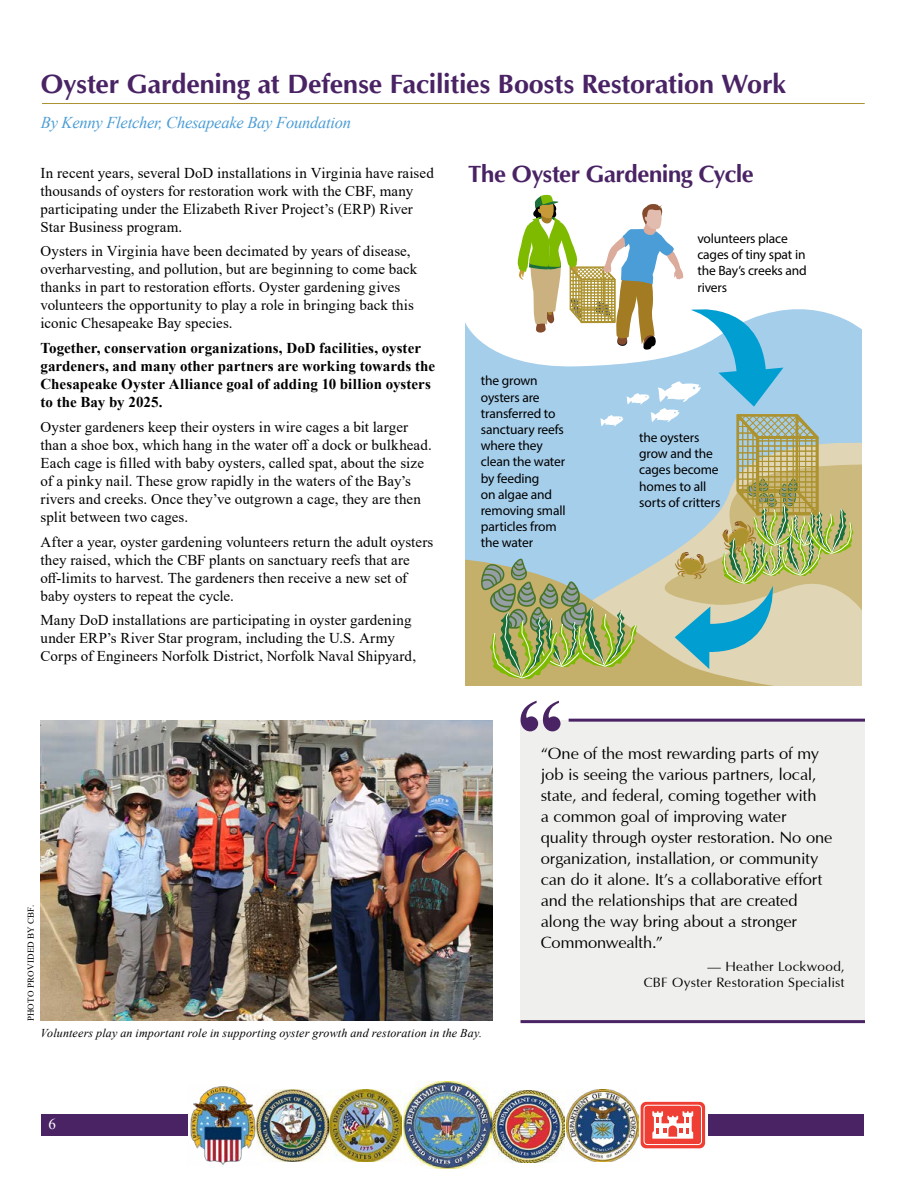
<style>
.page{position:relative;width:918px;height:1188px;background:#fff}
.page>*{position:absolute;margin:0;border:0;box-sizing:border-box;transform-origin:0 0}
.t1{font:700 27px "Optima";letter-spacing:-.01em;color:#4a2365}
.t2{font:700 24px "Optima";letter-spacing:-.02em;color:#4a2365}
.t3{font:16.5px/21px "Optima";letter-spacing:-.01em;color:#000}
.t4{font:italic 16.5px "Times New Roman";letter-spacing:-.015em;color:#4b9dd6}
.t5{font:15px/18px "Times New Roman";letter-spacing:.005em;color:#000}
.t6{font:700 15px/18px "Times New Roman";letter-spacing:.005em;color:#000}
.t7{font:15px "Times New Roman";color:#fff}
.t8{font:13.5px/16.2px "Myriad Pro";letter-spacing:-.01em;color:#000}
.t9{font:13.5px/16.2px "Optima";letter-spacing:.02em;color:#000;text-align:right}
.t10{font:italic 12px "Times New Roman";letter-spacing:.015em;color:#000}
.t11{font:9px "Times New Roman";letter-spacing:.025em;color:#000}
</style>
<div class="page">
<div style="left:41px;top:1114px;width:823px;height:22px;background:#4a2365"></div>
<svg style="left:401px;top:1109px;width:307px;height:32px"></svg>
<img style="left:404px;top:1081px;width:87px;height:88px">
<img style="left:493px;top:1090px;width:145px;height:72px">
<svg style="left:641px;top:1102px;width:64px;height:46px"></svg>
<div style="left:644px;top:1105px;width:58px;height:40px;background:#ef3e33;border-radius:3px"></div>
<div style="left:644px;top:1105px;width:58px;height:40px;border:1px solid #fff;border-radius:3px"></div>
<svg style="left:652px;top:1111px;width:41px;height:28px"></svg>
<img style="left:188px;top:1086px;width:68px;height:80px">
<img style="left:256px;top:1089px;width:145px;height:73px">
<div style="left:521px;top:720px;width:344px;height:302px;background:#efefed"></div>
<hr style="left:521px;top:1020px;width:344px;height:3px;background:#4a2365">
<hr style="left:569px;top:719px;width:296px;height:3px;background:#4a2365">
<hr style="left:42px;top:103px;width:823px;height:1px;background:#ad9332">
<svg style="left:521px;top:701px;width:40px;height:30px"></svg>
<div style="left:466px;top:324px;width:13px;height:236px;background:#a5ceeb"></div>
<svg style="left:466px;top:560px;width:364px;height:126px;background:#c7b374"></svg>
<svg style="left:479px;top:194px;width:383px;height:485px"></svg>
<img style="left:41px;top:720px;width:452px;height:301px">
<h2 class="t1" style="left:41px;top:69px;width:746px">Oyster Gardening at Defense Facilities Boosts Restoration Work</h2>
<p class="t4" style="left:41px;top:111px;width:312px">By Kenny Fletcher, Chesapeake Bay Foundation</p>
<p class="t5" style="left:40px;top:163px;width:395px">In recent years, several DoD installations in Virginia have raised</p>
<p class="t5" style="left:40px;top:181px;width:374px">thousands of oysters for restoration work with the CBF, many</p>
<p class="t5" style="left:40px;top:199px;width:374px">participating under the Elizabeth River Project’s (ERP) River</p>
<p class="t5" style="left:40px;top:217px;width:143px">Star Business program.</p>
<p class="t5" style="left:40px;top:242px;width:378px">Oysters in Virginia have been decimated by years of disease, overharvesting, and pollution, but are beginning to come back thanks in part to restoration efforts. Oyster gardening gives volunteers the opportunity to play a role in bringing back this</p>
<p class="t5" style="left:40px;top:314px;width:194px">iconic Chesapeake Bay species.</p>
<p class="t6" style="left:40px;top:339px;width:396px">Together, conservation organizations, DoD facilities, oyster gardeners, and many other partners are working towards the Chesapeake Oyster Alliance goal of adding 10 billion oysters to the Bay by 2025.</p>
<p class="t5" style="left:40px;top:417px;width:393px">Oyster gardeners keep their oysters in wire cages a bit larger than a shoe box, which hang in the water off a dock or bulkhead.<br>Each cage is filled with baby oysters, called spat, about the size of a pinky nail. These grow rapidly in the waters of the Bay’s rivers and creeks. Once they’ve outgrown a cage, they are then split between two cages.</p>
<p class="t5" style="left:40px;top:532px;width:394px">After a year, oyster gardening volunteers return the adult oysters</p>
<p class="t5" style="left:40px;top:550px;width:371px">they raised, which the CBF plants on sanctuary reefs that are</p>
<p class="t5" style="left:40px;top:568px;width:368px">off-limits to harvest. The gardeners then receive a new set of baby oysters to repeat the cycle.</p>
<p class="t5" style="left:40px;top:611px;width:373px">Many DoD installations are participating in oyster gardening</p>
<p class="t5" style="left:40px;top:629px;width:377px">under ERP’s River Star program, including the U.S. Army<br>Corps of Engineers Norfolk District, Norfolk Naval Shipyard,</p>
<h2 class="t2" style="left:468px;top:161px;width:287px">The Oyster Gardening Cycle</h2>
<p class="t8" style="left:697px;top:230px;width:111px">volunteers place cages of tiny spat in the Bay’s creeks and rivers</p>
<p class="t8" style="left:481px;top:373px;width:86px">the grown oysters are transferred to sanctuary reefs where they clean the water by feeding<br>on algae and removing small particles from the water</p>
<p class="t8" style="left:639px;top:429px;width:83px">the oysters grow and the cages become homes to all sorts of critters</p>
<p class="t11" style="left:24px;top:1021px;width:118px;rotate:-90deg">PHOTO PROVIDED BY CBF.</p>
<p class="t10" style="left:40px;top:1024px;width:443px">Volunteers play an important role in supporting oyster growth and restoration in the Bay.</p>
<p class="t7" style="left:48px;top:1113px;width:9px">6</p>
<p class="t3" style="left:541px;top:744px;width:293px">“One of the most rewarding parts of my job is seeing the various partners, local, state, and federal, coming together with<br>a common goal of improving water quality through oyster restoration. No one organization, installation, or community can do it alone. It’s a collaborative effort and the relationships that are created along the way bring about a stronger Commonwealth.”</p>
<p class="t9" style="left:644px;top:959px;width:202px">— Heather Lockwood,<br>CBF Oyster Restoration Specialist</p>
</div>
